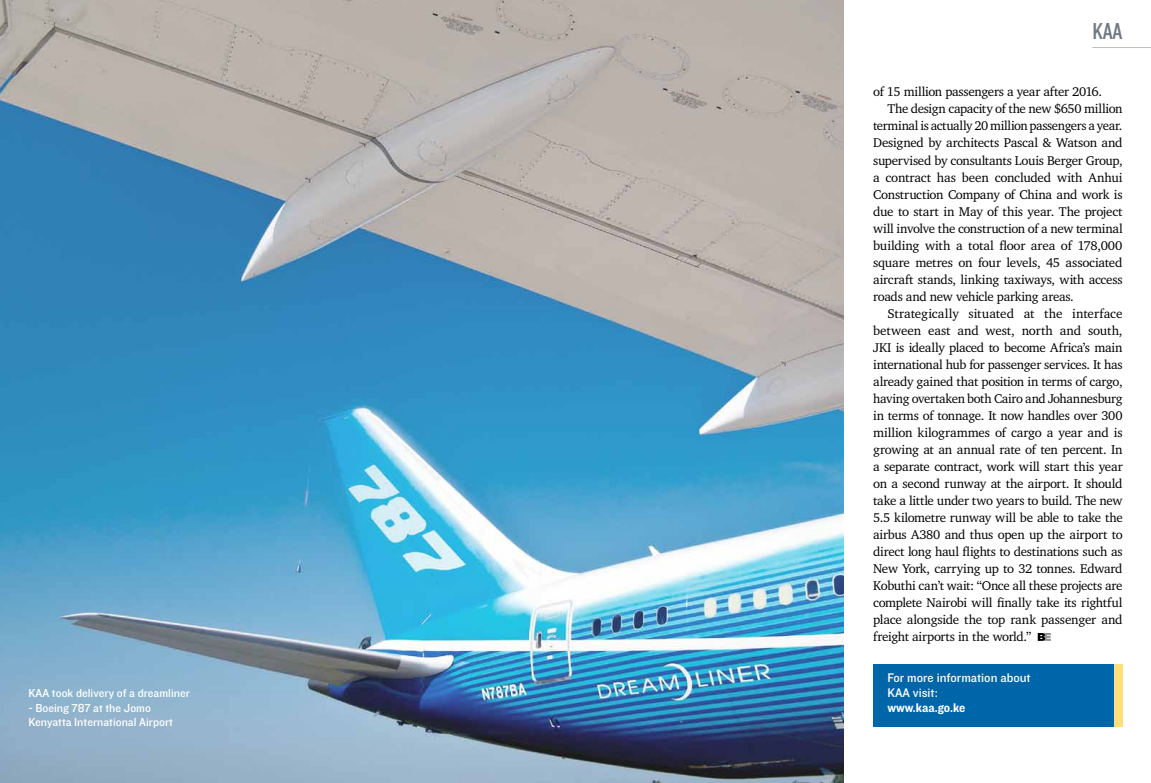
<style>
.page{position:relative;width:1151px;height:783px;background:#fff}
.page>*{position:absolute;margin:0;border:0;box-sizing:border-box;transform-origin:0 0}
.t1{font:24px "Knockout HTF29 Junior Liteweight";color:#6f7983}
.t2{font:13px "Charter IT Cby BT";letter-spacing:-.02em;color:#000}
.t3{font:13px "Charter IT Cby BT";color:#000}
.t4{font:13px/15px "Knockout HTF31 Junior Middlewt";color:#fff}
.t5{font:13px "Knockout HTF51 Middleweight";color:#fff}
.t6{font:12px/14.4px "Knockout HTF31 Junior Middlewt";color:#fff}
</style>
<div class="page">
<img style="left:0;top:0;width:843px;height:782px">
<svg style="left:1038px;top:633px;width:13px;height:7px"></svg>
<hr style="left:1092px;top:47px;width:59px;height:1px;background:#bbc0c4">
<div style="left:873px;top:663px;width:250px;height:63px;background:#06a"></div>
<div style="left:1114px;top:663px;width:9px;height:63px;background:#ffde7b"></div>
<p class="t6" style="left:28px;top:686px;width:163px">KAA took delivery of a dreamliner</p>
<p class="t6" style="left:28px;top:700px;width:146px">- Boeing 787 at the Jomo<br>Kenyatta International Airport</p>
<h1 class="t1" style="left:1092px;top:18px;width:32px">KAA</h1>
<p class="t2" style="left:873px;top:84px;width:230px">of 15 million passengers a year after 2016.</p>
<p class="t2" style="left:887px;top:101px;width:237px">The design capacity of the new $650 million</p>
<p class="t2" style="left:873px;top:118px;width:251px">terminal is actually 20 million passengers a year.</p>
<p class="t2" style="left:873px;top:135px;width:251px">Designed by architects Pascal &amp; Watson and</p>
<p class="t2" style="left:873px;top:152px;width:251px">supervised by consultants Louis Berger Group,</p>
<p class="t2" style="left:873px;top:169px;width:251px">a contract has been concluded with Anhui</p>
<p class="t2" style="left:873px;top:186px;width:251px">Construction Company of China and work is</p>
<p class="t2" style="left:873px;top:203px;width:251px">due to start in May of this year. The project</p>
<p class="t2" style="left:873px;top:220px;width:251px">will involve the construction of a new terminal</p>
<p class="t2" style="left:873px;top:237px;width:251px">building with a total floor area of 178,000</p>
<p class="t2" style="left:873px;top:254px;width:251px">square metres on four levels, 45 associated</p>
<p class="t2" style="left:873px;top:271px;width:251px">aircraft stands, linking taxiways, with access</p>
<p class="t2" style="left:873px;top:288px;width:202px">roads and new vehicle parking areas.</p>
<p class="t3" style="left:887px;top:305px;width:237px">Strategically situated at the interface</p>
<p class="t2" style="left:873px;top:322px;width:251px">between east and west, north and south,</p>
<p class="t2" style="left:873px;top:339px;width:251px">JKI is ideally placed to become Africa’s main</p>
<p class="t2" style="left:873px;top:356px;width:251px">international hub for passenger services. It has</p>
<p class="t2" style="left:873px;top:373px;width:251px">already gained that position in terms of cargo,</p>
<p class="t2" style="left:873px;top:390px;width:251px">having overtaken both Cairo and Johannesburg</p>
<p class="t2" style="left:873px;top:407px;width:251px">in terms of tonnage. It now handles over 300</p>
<p class="t2" style="left:873px;top:424px;width:251px">million kilogrammes of cargo a year and is</p>
<p class="t2" style="left:873px;top:441px;width:251px">growing at an annual rate of ten percent. In</p>
<p class="t2" style="left:873px;top:458px;width:251px">a separate contract, work will start this year</p>
<p class="t2" style="left:873px;top:475px;width:251px">on a second runway at the airport. It should</p>
<p class="t2" style="left:873px;top:492px;width:251px">take a little under two years to build. The new</p>
<p class="t2" style="left:873px;top:509px;width:251px">5.5 kilometre runway will be able to take the</p>
<p class="t2" style="left:873px;top:526px;width:251px">airbus A380 and thus open up the airport to</p>
<p class="t2" style="left:873px;top:543px;width:251px">direct long haul flights to destinations such as</p>
<p class="t2" style="left:873px;top:560px;width:251px">New York, carrying up to 32 tonnes. Edward</p>
<p class="t2" style="left:873px;top:577px;width:251px">Kobuthi can’t wait: “Once all these projects are</p>
<p class="t2" style="left:873px;top:594px;width:251px">complete Nairobi will finally take its rightful</p>
<p class="t2" style="left:873px;top:611px;width:251px">place alongside the top rank passenger and</p>
<p class="t2" style="left:873px;top:628px;width:160px">freight airports in the world.”</p>
<p class="t4" style="left:887px;top:670px;width:145px">For more information about<br>KAA visit:</p>
<p class="t5" style="left:887px;top:700px;width:80px">www.kaa.go.ke</p>
</div>
